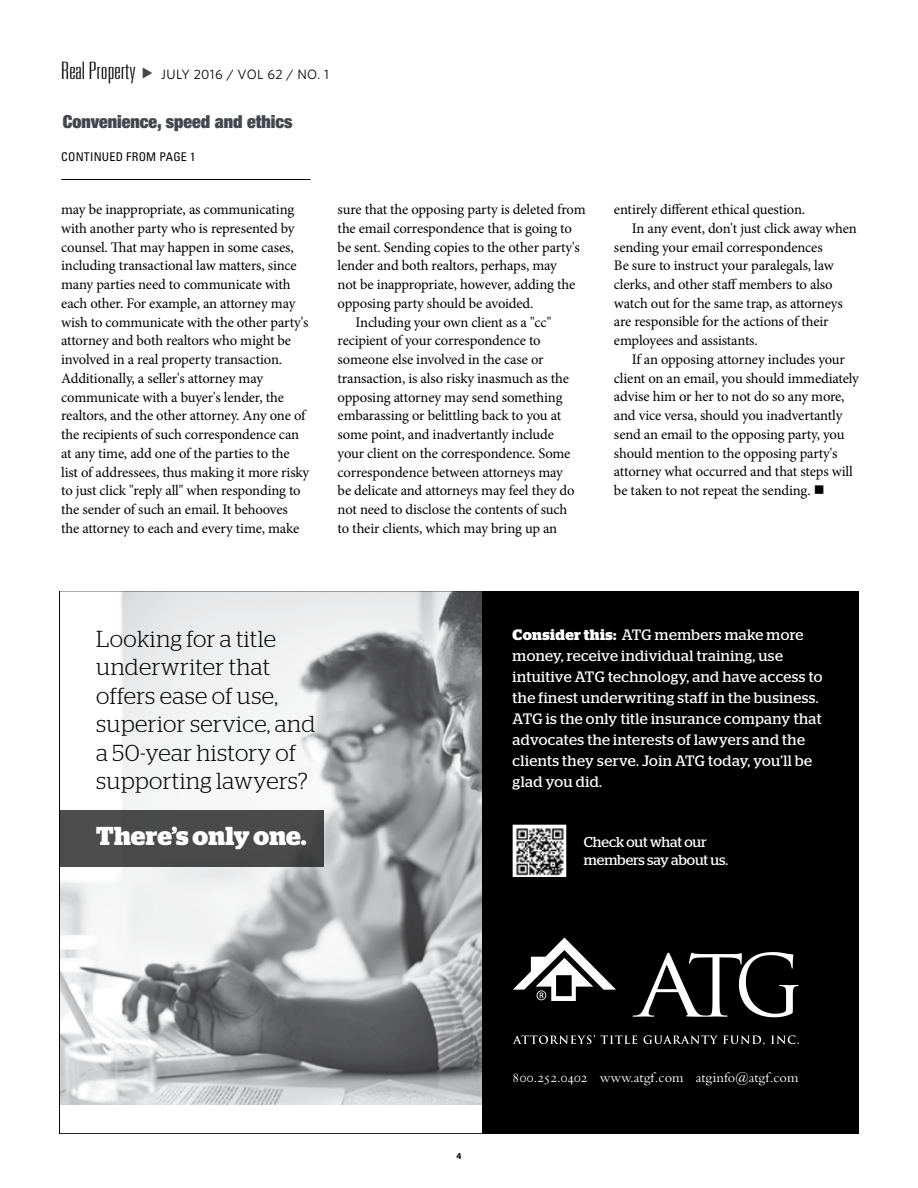
<style>
.page{position:relative;width:918px;height:1188px;background:#fff}
.page>*{position:absolute;margin:0;border:0;box-sizing:border-box;transform-origin:0 0}
.t1{font:700 25.95px "Stag";letter-spacing:.005em;color:#fff}
.t2{font:100 ultra-condensed 24px "Univers LT Std";color:#000;scale:1.41 1}
.t3{font:300 23.1px/28.3px "Stag";letter-spacing:.02em;color:#000}
.t4{font:900 condensed 18px "Helvetica Neue LT Std";color:#44484d}
.t5{font:15px/20.9px "Stag";letter-spacing:.025em;color:#fff}
.t6{font:14.7px/18.8px "Minion Pro";letter-spacing:-.015em;color:#000}
.t7{font:14.4px "Bembo";color:#fff}
.t8{font:14.4px/17.2px "Stag";color:#fff}
.t9{font:13.5px "Whitney";letter-spacing:.03em;color:#000}
.t10{font:condensed 12px "Univers LT Std";letter-spacing:.02em;color:#000}
.t11{font:700 9px "Myriad Pro";color:#000}
.s1{font-weight:700}
.s2{font-family:"Bembo SC"}
</style>
<div class="page">
<hr style="left:61px;top:179px;width:250px;height:1px;background:#000">
<img style="left:61px;top:593px;width:422px;height:512px">
<div style="left:483px;top:591px;width:376px;height:543px;background:#000"></div>
<img style="left:515px;top:827px;width:49px;height:48px">
<div style="left:513px;top:825px;width:53px;height:52px;border:1px solid #fff"></div>
<div style="left:60px;top:810px;width:264px;height:57px;background:#4a4a4a"></div>
<svg style="left:513px;top:1035px;width:82px;height:9px"></svg>
<svg style="left:601px;top:1035px;width:36px;height:9px"></svg>
<svg style="left:644px;top:1035px;width:121px;height:10px"></svg>
<svg style="left:771px;top:1035px;width:28px;height:9px"></svg>
<svg style="left:632px;top:952px;width:167px;height:65px"></svg>
<svg style="left:513px;top:938px;width:103px;height:63px"></svg>
<h2 class="t2" style="left:61px;top:58px;width:54px">Real Property</h2>
<p class="t9" style="left:161px;top:65px;width:169px">JULY 2016 / VOL 62 / NO. 1</p>
<p class="t4" style="left:63px;top:110px;width:231px">Convenience, speed and ethics</p>
<p class="t10" style="left:61px;top:149px;width:136px">CONTINUED FROM PAGE 1</p>
<p class="t6" style="left:61px;top:200px;width:250px">may be inappropriate, as communicating with another party who is represented by counsel. That may happen in some cases, including transactional law matters, since many parties need to communicate with each other. For example, an attorney may wish to communicate with the other party's attorney and both realtors who might be involved in a real property transaction.<br>Additionally, a seller's attorney may communicate with a buyer's lender, the realtors, and the other attorney. Any one of the recipients of such correspondence can at any time, add one of the parties to the list of addressees, thus making it more risky to just click "reply all" when responding to the sender of such an email. It behooves the attorney to each and every time, make</p>
<p class="t6" style="left:338px;top:200px;width:250px">sure that the opposing party is deleted from</p>
<p class="t6" style="left:338px;top:219px;width:236px">the email correspondence that is going to</p>
<p class="t6" style="left:338px;top:238px;width:244px">be sent. Sending copies to the other party's</p>
<p class="t6" style="left:338px;top:256px;width:221px">lender and both realtors, perhaps, may</p>
<p class="t6" style="left:338px;top:275px;width:239px">not be inappropriate, however, adding the</p>
<p class="t6" style="left:338px;top:294px;width:197px">opposing party should be avoided.</p>
<p class="t6" style="left:356px;top:313px;width:197px">Including your own client as a "cc"</p>
<p class="t6" style="left:338px;top:331px;width:205px">recipient of your correspondence to</p>
<p class="t6" style="left:338px;top:350px;width:208px">someone else involved in the case or</p>
<p class="t6" style="left:338px;top:369px;width:233px">transaction, is also risky inasmuch as the</p>
<p class="t6" style="left:338px;top:388px;width:226px">opposing attorney may send something</p>
<p class="t6" style="left:338px;top:406px;width:225px">embarassing or belittling back to you at</p>
<p class="t6" style="left:338px;top:425px;width:218px">some point, and inadvertantly include</p>
<p class="t6" style="left:338px;top:444px;width:234px">your client on the correspondence. Some</p>
<p class="t6" style="left:338px;top:463px;width:227px">correspondence between attorneys may</p>
<p class="t6" style="left:338px;top:481px;width:239px">be delicate and attorneys may feel they do</p>
<p class="t6" style="left:338px;top:500px;width:231px">not need to disclose the contents of such</p>
<p class="t6" style="left:338px;top:519px;width:221px">to their clients, which may bring up an</p>
<p class="t6" style="left:614px;top:200px;width:193px">entirely different ethical question.</p>
<p class="t6" style="left:632px;top:219px;width:226px">In any event, don't just click away when</p>
<p class="t6" style="left:614px;top:238px;width:210px">sending your email correspondences</p>
<p class="t6" style="left:614px;top:256px;width:221px">Be sure to instruct your paralegals, law</p>
<p class="t6" style="left:614px;top:275px;width:220px">clerks, and other staff members to also</p>
<p class="t6" style="left:614px;top:294px;width:230px">watch out for the same trap, as attorneys</p>
<p class="t6" style="left:614px;top:313px;width:216px">are responsible for the actions of their</p>
<p class="t6" style="left:614px;top:331px;width:145px">employees and assistants.</p>
<p class="t6" style="left:632px;top:350px;width:215px">If an opposing attorney includes your</p>
<p class="t6" style="left:614px;top:369px;width:247px">client on an email, you should immediately</p>
<p class="t6" style="left:614px;top:387px;width:232px">advise him or her to not do so any more,</p>
<p class="t6" style="left:614px;top:406px;width:230px">and vice versa, should you inadvertantly</p>
<p class="t6" style="left:614px;top:425px;width:232px">send an email to the opposing party, you</p>
<p class="t6" style="left:614px;top:444px;width:225px">should mention to the opposing party's</p>
<p class="t6" style="left:614px;top:462px;width:240px">attorney what occurred and that steps will</p>
<p class="t6" style="left:614px;top:481px;width:212px">be taken to not repeat the sending. ■</p>
<h3 class="t3" style="left:96px;top:624px;width:220px">Looking for a title underwriter that offers ease of use, superior service, and a 50-year history of supporting lawyers?</h3>
<h1 class="t1" style="left:96px;top:821px;width:212px">There’s only one.</h1>
<p class="t5" style="left:513px;top:625px;width:311px"><span class="s1">Consider this:</span> ATG members make more money, receive individual training, use intuitive ATG technology, and have access to the finest underwriting staff in the business.<br>ATG is the only title insurance company that advocates the interests of lawyers and the clients they serve. Join ATG today, you’ll be glad you did.</p>
<p class="t8" style="left:584px;top:834px;width:146px">Check out what our members say about us.</p>
<p class="t11" style="left:457px;top:1150px;width:6px">4</p>
<p class="t7" style="left:513px;top:1069px;width:287px"><span class="s2">800.252.0402</span> www.atgf.com atginfo@atgf.com</p>
</div>
